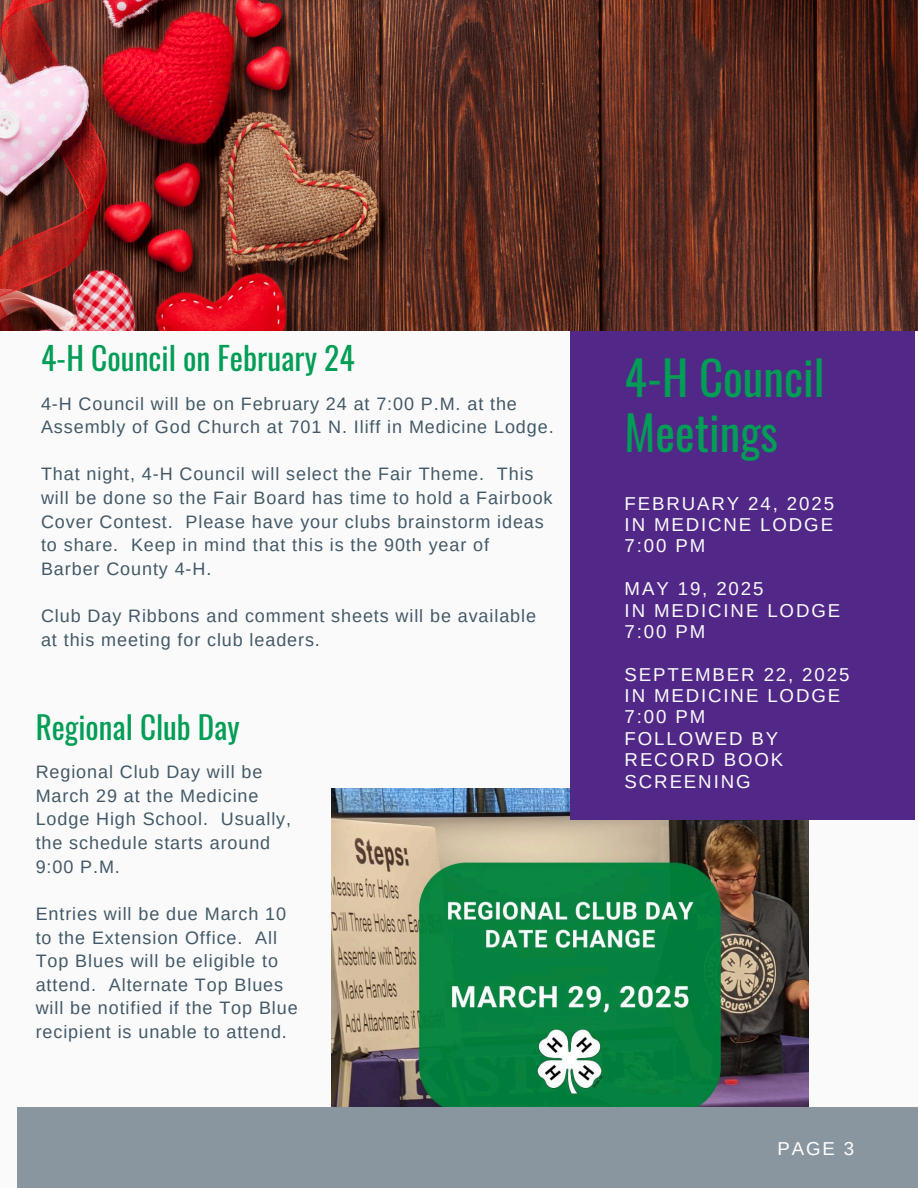
<style>
.page{position:relative;width:918px;height:1188px;background:#fafafa}
.page>*{position:absolute;margin:0;border:0;box-sizing:border-box;transform-origin:0 0}
.t1{font:46.65px/55.2px "Oswald";color:#029d56}
.t2{font:31.5px "Oswald";color:#029d56}
.t3{font:31.2px "Oswald";color:#029d56}
.t4{font:18.75px/21.3px "Arimo";letter-spacing:.1em;color:#fafafa}
.t5{font:18.6px "Arimo";color:#fff}
.t6{font:18px/23.7px "Arimo";letter-spacing:.05em;color:#435967}
</style>
<div class="page">
<img style="left:332px;top:788px;width:477px;height:319px">
<div style="left:570px;top:330px;width:345px;height:490px;background:#512888"></div>
<div style="left:17px;top:1107px;width:901px;height:81px;background:#8996a0"></div>
<img style="left:0;top:1px;width:918px;height:329px">
<h3 class="t2" style="left:41px;top:334px;width:315px">4-H Council on February 24</h3>
<h3 class="t6" style="left:41px;top:392px;width:514px">4-H Council will be on February 24 at 7:00 P.M. at the<br>Assembly of God Church at 701 N. Iliff in Medicine Lodge.</h3>
<h3 class="t6" style="left:41px;top:462px;width:513px">That night, 4-H Council will select the Fair Theme. This will be done so the Fair Board has time to hold a Fairbook Cover Contest. Please have your clubs brainstorm ideas to share. Keep in mind that this is the 90th year of<br>Barber County 4-H.</h3>
<h2 class="t6" style="left:41px;top:604px;width:497px">Club Day Ribbons and comment sheets will be available at this meeting for club leaders.</h2>
<p class="t3" style="left:36px;top:703px;width:206px">Regional Club Day</p>
<p class="t6" style="left:36px;top:760px;width:257px">Regional Club Day will be<br>March 29 at the Medicine<br>Lodge High School. Usually, the schedule starts around<br>9:00 P.M.</p>
<p class="t6" style="left:36px;top:902px;width:264px">Entries will be due March 10 to the Extension Office. All<br>Top Blues will be eligible to attend. Alternate Top Blues will be notified if the Top Blue recipient is unable to attend.</p>
<p class="t1" style="left:625px;top:348px;width:201px">4-H Council<br>Meetings</p>
<p class="t4" style="left:625px;top:493px;width:211px;text-align:justify">FEBRUARY 24, 2025<br>IN MEDICNE LODGE 7:00 PM</p>
<p class="t4" style="left:625px;top:578px;width:217px">MAY 19, 2025<br>IN MEDICINE LODGE<br>7:00 PM</p>
<h1 class="t4" style="left:625px;top:664px;width:226px">SEPTEMBER 22, 2025<br>IN MEDICINE LODGE<br>7:00 PM<br>FOLLOWED BY<br>RECORD BOOK<br>SCREENING</h1>
<p class="t5" style="left:778px;top:1138px;width:78px">PAGE 3</p>
</div>
